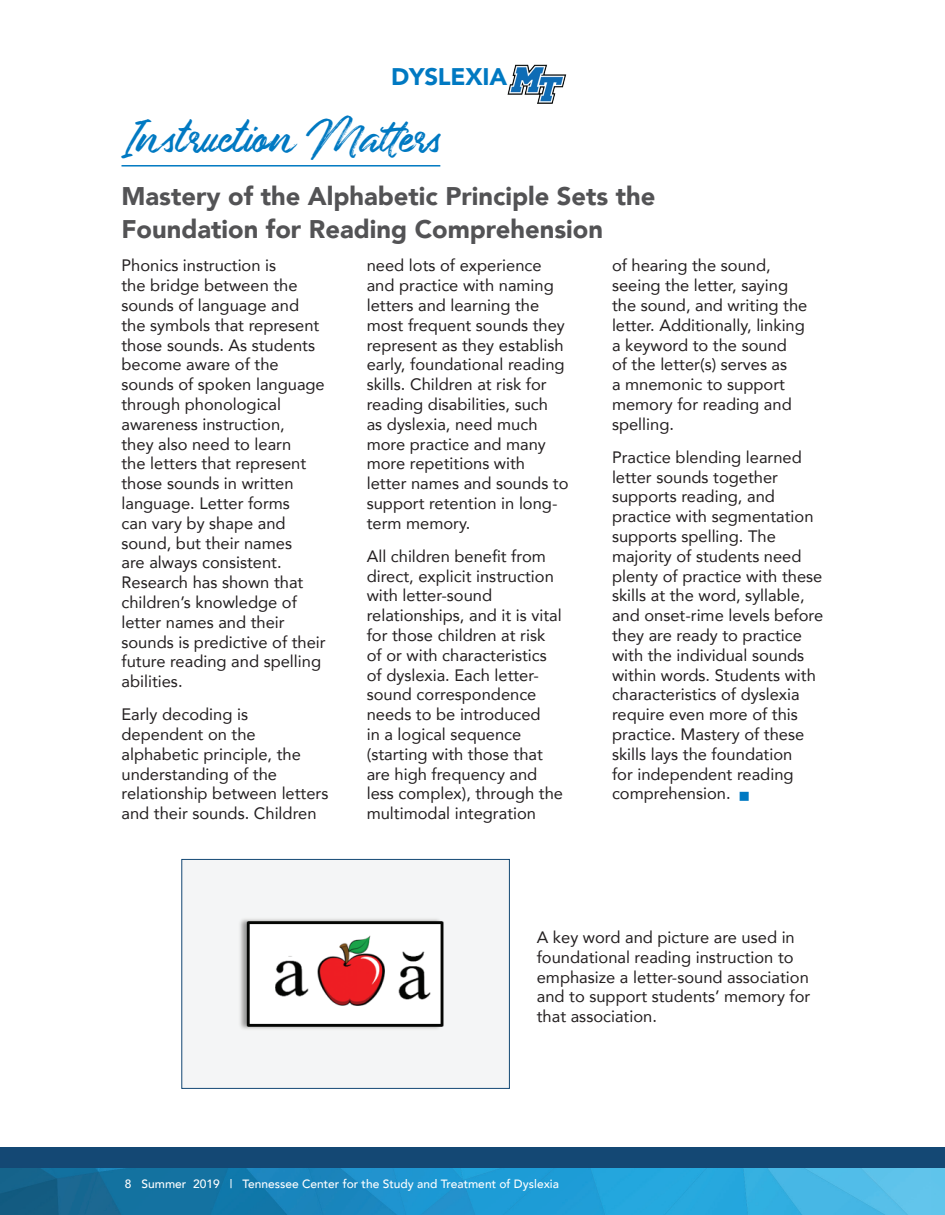
<style>
.page{position:relative;width:945px;height:1215px;background:#fff}
.page>*{position:absolute;margin:0;border:0;box-sizing:border-box;transform-origin:0 0}
.t1{font:36px "Underland";color:#0079c2}
.t2{font:900 25.5px/33px "Avenir";color:#535355}
.t3{font:900 24px "Avenir";letter-spacing:-.01em;color:#0079c2}
.t4{font:16.5px/19.8px "Avenir";color:#231f20}
.t5{font:500 12px "Avenir";color:#fff}
</style>
<div class="page">
<img style="left:0;top:1168px;width:945px;height:47px">
<div style="left:0;top:1148px;width:932px;height:20px;background:#144874"></div>
<div style="left:932px;top:1148px;width:13px;height:20px;background:#144874"></div>
<hr style="left:122px;top:165px;width:318px;height:2px;background:#0079c2">
<img style="left:507px;top:65px;width:59px;height:38px">
<img style="left:183px;top:861px;width:325px;height:226px">
<div style="left:181px;top:859px;width:329px;height:230px;border:1px solid #144975"></div>
<h3 class="t3" style="left:391px;top:56px;width:118px">DYSLEXIA</h3>
<h1 class="t1" style="left:122px;top:119px;width:320px">Instruction Matters</h1>
<h2 class="t2" style="left:122px;top:179px;width:536px">Mastery of the Alphabetic Principle Sets the<br>Foundation for Reading Comprehension</h2>
<p class="t4" style="left:122px;top:255px;width:206px">Phonics instruction is<br>the bridge between the sounds of language and the symbols that represent those sounds. As students become aware of the sounds of spoken language through phonological awareness instruction,<br>they also need to learn<br>the letters that represent those sounds in written language. Letter forms<br>can vary by shape and sound, but their names<br>are always consistent.<br>Research has shown that children’s knowledge of letter names and their sounds is predictive of their future reading and spelling abilities.</p>
<p class="t4" style="left:122px;top:704px;width:208px">Early decoding is dependent on the alphabetic principle, the understanding of the relationship between letters and their sounds. Children</p>
<p class="t4" style="left:367px;top:255px;width:203px">need lots of experience and practice with naming letters and learning the most frequent sounds they represent as they establish early, foundational reading skills. Children at risk for reading disabilities, such<br>as dyslexia, need much more practice and many more repetitions with letter names and sounds to support retention in long&shy;term memory.</p>
<p class="t4" style="left:367px;top:546px;width:198px">All children benefit from direct, explicit instruction with letter-sound relationships, and it is vital for those children at risk of or with characteristics of dyslexia. Each letter&shy;sound correspondence needs to be introduced<br>in a logical sequence (starting with those that are high frequency and less complex), through the multimodal integration</p>
<p class="t4" style="left:612px;top:255px;width:197px">of hearing the sound, seeing the letter, saying the sound, and writing the letter. Additionally, linking a keyword to the sound<br>of the letter(s) serves as<br>a mnemonic to support memory for reading and spelling.</p>
<p class="t4" style="left:612px;top:447px;width:213px">Practice blending learned letter sounds together supports reading, and practice with segmentation supports spelling. The majority of students need plenty of practice with these skills at the word, syllable, and onset-rime levels before they are ready to practice with the individual sounds within words. Students with characteristics of dyslexia require even more of this practice. Mastery of these skills lays the foundation<br>for independent reading comprehension.</p>
<p class="t4" style="left:537px;top:927px;width:275px">A key word and picture are used in foundational reading instruction to emphasize a letter-sound association and to support students’ memory for that association.</p>
<p class="t5" style="left:125px;top:1173px;width:436px">8 Summer 2019 | Tennessee Center for the Study and Treatment of Dyslexia</p>
</div>
